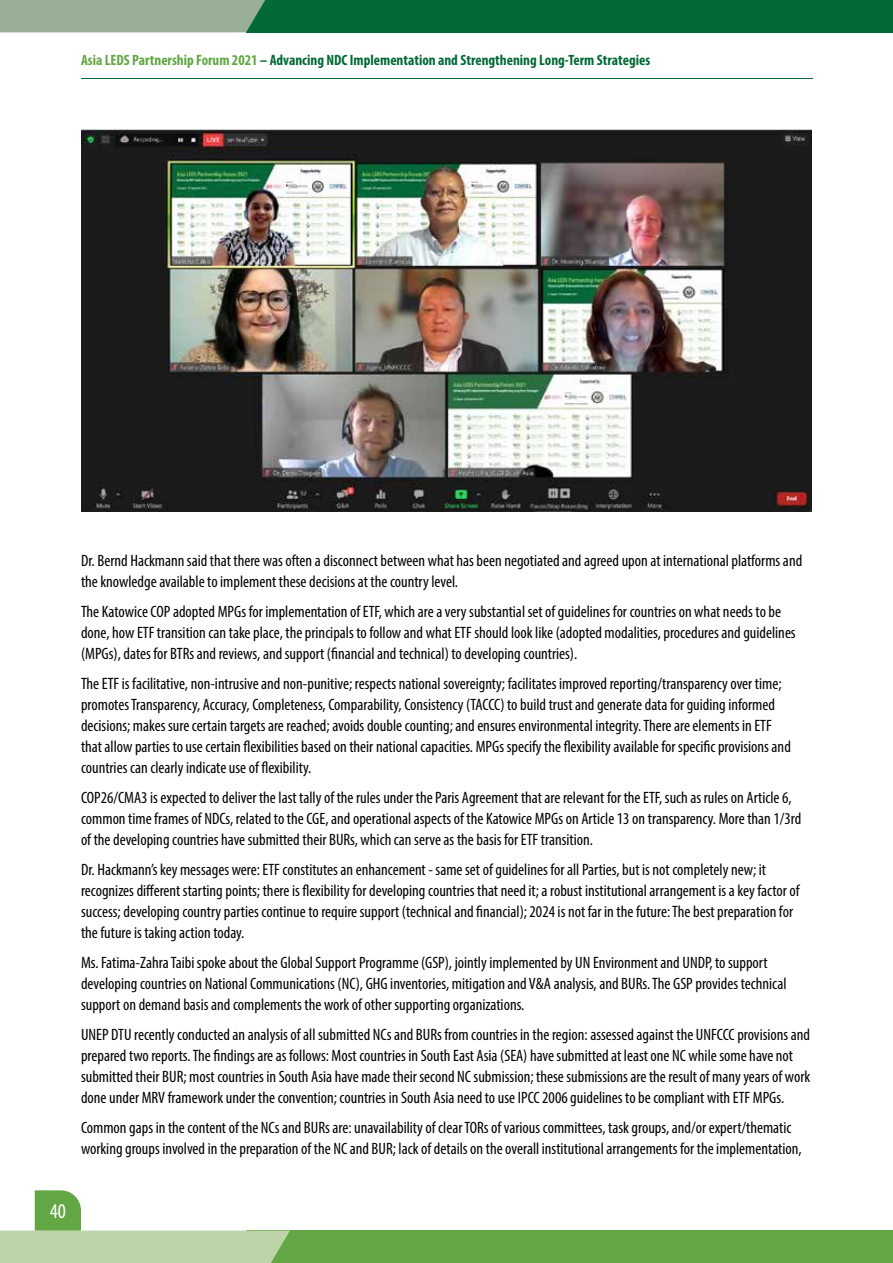
<style>
.page{position:relative;width:893px;height:1263px;background:#fff}
.page>*{position:absolute;margin:0;border:0;box-sizing:border-box;transform-origin:0 0}
.t1{font:condensed 21px "Myriad Pro";color:#fff}
.t2{font:condensed 16.5px/21px "Myriad Pro";color:#000}
.t3{font:700 condensed 15px "Myriad Pro";color:#036936}
.s1{color:#62a744}
</style>
<div class="page">
<div style="left:246px;top:1230px;width:647px;height:33px;background:#62a744"></div>
<div style="left:246px;top:0;width:647px;height:32px;background:#036936"></div>
<div style="left:0;top:0;width:265px;height:32px;background:#98af95"></div>
<svg style="left:0;top:1190px;width:290px;height:73px"></svg>
<hr style="left:81px;top:78px;width:732px;height:1px;background:#036936">
<img style="left:81px;top:130px;width:731px;height:381px">
<p class="t3" style="left:81px;top:51px;width:571px"><span class="s1">Asia LEDS Partnership Forum 2021</span> – Advancing NDC Implementation and Strengthening Long-Term Strategies</p>
<p class="t2" style="left:81px;top:550px;width:723px">Dr. Bernd Hackmann said that there was often a disconnect between what has been negotiated and agreed upon at international platforms and the knowledge available to implement these decisions at the country level.</p>
<p class="t2" style="left:81px;top:601px;width:716px">The Katowice COP adopted MPGs for implementation of ETF, which are a very substantial set of guidelines for countries on what needs to be done, how ETF transition can take place, the principals to follow and what ETF should look like (adopted modalities, procedures and guidelines (MPGs), dates for BTRs and reviews, and support (financial and technical) to developing countries).</p>
<p class="t2" style="left:81px;top:673px;width:711px">The ETF is facilitative, non-intrusive and non-punitive; respects national sovereignty; facilitates improved reporting/transparency over time; promotes Transparency, Accuracy, Completeness, Comparability, Consistency (TACCC) to build trust and generate data for guiding informed decisions; makes sure certain targets are reached; avoids double counting; and ensures environmental integrity. There are elements in ETF that allow parties to use certain flexibilities based on their national capacities. MPGs specify the flexibility available for specific provisions and countries can clearly indicate use of flexibility.</p>
<p class="t2" style="left:81px;top:787px;width:722px">COP26/CMA3 is expected to deliver the last tally of the rules under the Paris Agreement that are relevant for the ETF, such as rules on Article 6, common time frames of NDCs, related to the CGE, and operational aspects of the Katowice MPGs on Article 13 on transparency. More than 1/3rd of the developing countries have submitted their BURs, which can serve as the basis for ETF transition.</p>
<p class="t2" style="left:81px;top:859px;width:720px">Dr. Hackmann’s key messages were: ETF constitutes an enhancement - same set of guidelines for all Parties, but is not completely new; it recognizes different starting points; there is flexibility for developing countries that need it; a robust institutional arrangement is a key factor of success; developing country parties continue to require support (technical and financial); 2024 is not far in the future: The best preparation for the future is taking action today.</p>
<p class="t2" style="left:81px;top:952px;width:707px">Ms. Fatima-Zahra Taibi spoke about the Global Support Programme (GSP), jointly implemented by UN Environment and UNDP, to support developing countries on National Communications (NC), GHG inventories, mitigation and V&amp;A analysis, and BURs. The GSP provides technical support on demand basis and complements the work of other supporting organizations.</p>
<p class="t2" style="left:81px;top:1024px;width:731px">UNEP DTU recently conducted an analysis of all submitted NCs and BURs from countries in the region: assessed against the UNFCCC provisions and prepared two reports. The findings are as follows: Most countries in South East Asia (SEA) have submitted at least one NC while some have not submitted their BUR; most countries in South Asia have made their second NC submission; these submissions are the result of many years of work done under MRV framework under the convention; countries in South Asia need to use IPCC 2006 guidelines to be compliant with ETF MPGs.</p>
<p class="t2" style="left:81px;top:1117px;width:722px">Common gaps in the content of the NCs and BURs are: unavailability of clear TORs of various committees, task groups, and/or expert/thematic working groups involved in the preparation of the NC and BUR; lack of details on the overall institutional arrangements for the implementation,</p>
<p class="t1" style="left:50px;top:1198px;width:18px">40</p>
</div>
